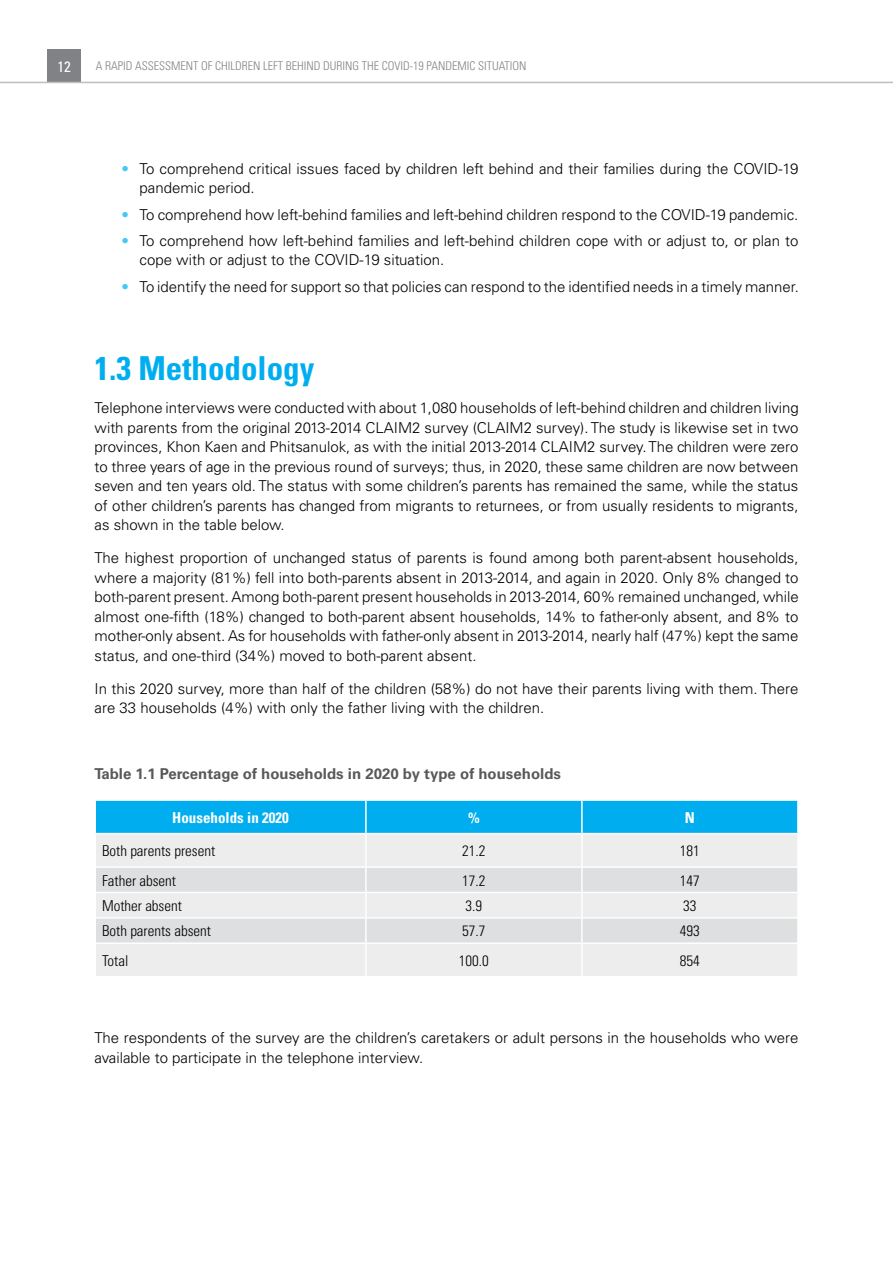
<style>
.page{position:relative;width:893px;height:1263px;background:#fff}
.page>*{position:absolute;margin:0;border:0;box-sizing:border-box;transform-origin:0 0}
.t1{font:700 condensed 33px "Univers";color:#00aeef}
.t2{font:300 15px/19.5px "Univers";color:#000}
.t3{font:300 condensed 15px "Univers";color:#000}
.t4{font:700 15px "Univers";color:#58595b}
.t5{font:700 condensed 15px "Univers";color:#fff}
.t6{font:condensed 15px "Univers";color:#fff}
.t7{font:300 condensed 12px "Univers";color:#808285}
.s1{color:#44c8f5}
</style>
<div class="page">
<div style="left:48px;top:49px;width:33px;height:33px;background:#808285"></div>
<hr style="left:0;top:82px;width:893px;height:1px;background:#bcbec0">
<div style="left:96px;top:801px;width:701px;height:32px;background:#00aeef"></div>
<div style="left:96px;top:834px;width:701px;height:142px;background:#ededee"></div>
<svg style="left:96px;top:868px;width:701px;height:74px;background:#e3e4e5"></svg>
<hr style="left:365px;top:801px;width:2px;height:32px;background:#fff">
<hr style="left:581px;top:801px;width:2px;height:32px;background:#fff">
<hr style="left:365px;top:834px;width:2px;height:32px;background:#fff">
<hr style="left:581px;top:834px;width:2px;height:32px;background:#fff">
<hr style="left:94px;top:866px;width:272px;height:2px;background:#fff">
<hr style="left:366px;top:866px;width:216px;height:2px;background:#fff">
<hr style="left:365px;top:868px;width:2px;height:24px;background:#fff">
<hr style="left:582px;top:866px;width:217px;height:2px;background:#fff">
<hr style="left:581px;top:868px;width:2px;height:24px;background:#fff">
<hr style="left:94px;top:892px;width:272px;height:1px;background:#fff">
<hr style="left:366px;top:892px;width:216px;height:1px;background:#fff">
<hr style="left:365px;top:893px;width:2px;height:24px;background:#fff">
<hr style="left:582px;top:892px;width:217px;height:1px;background:#fff">
<hr style="left:581px;top:893px;width:2px;height:24px;background:#fff">
<hr style="left:94px;top:917px;width:272px;height:1px;background:#fff">
<hr style="left:366px;top:917px;width:216px;height:1px;background:#fff">
<hr style="left:365px;top:918px;width:2px;height:24px;background:#fff">
<hr style="left:582px;top:917px;width:217px;height:1px;background:#fff">
<hr style="left:581px;top:918px;width:2px;height:24px;background:#fff">
<hr style="left:94px;top:942px;width:272px;height:2px;background:#fff">
<hr style="left:366px;top:942px;width:216px;height:2px;background:#fff">
<hr style="left:365px;top:944px;width:2px;height:32px;background:#fff">
<hr style="left:582px;top:942px;width:217px;height:2px;background:#fff">
<hr style="left:581px;top:944px;width:2px;height:32px;background:#fff">
<p class="t6" style="left:58px;top:57px;width:15px">12</p>
<p class="t7" style="left:96px;top:59px;width:432px">A RAPID ASSESSMENT OF CHILDREN LEFT BEHIND DURING THE COVID-19 PANDEMIC SITUATION</p>
<p class="t2" style="left:140px;top:159px;width:660px;text-indent:-18px"><span class="s1">•</span> To comprehend critical issues faced by children left behind and their families during the COVID-19 pandemic period.</p>
<p class="t2" style="left:122px;top:205px;width:678px"><span class="s1">•</span> To comprehend how left-behind families and left-behind children respond to the COVID-19 pandemic.</p>
<p class="t2" style="left:140px;top:231px;width:660px;text-indent:-18px"><span class="s1">•</span> To comprehend how left-behind families and left-behind children cope with or adjust to, or plan to cope with or adjust to the COVID-19 situation.</p>
<p class="t2" style="left:122px;top:277px;width:679px"><span class="s1">•</span> To identify the need for support so that policies can respond to the identified needs in a timely manner.</p>
<h1 class="t1" style="left:94px;top:348px;width:221px">1.3 Methodology</h1>
<p class="t2" style="left:94px;top:398px;width:706px;text-align:justify">Telephone interviews were conducted with about 1,080 households of left-behind children and children living with parents from the original 2013-2014 CLAIM2 survey (CLAIM2 survey). The study is likewise set in two provinces, Khon Kaen and Phitsanulok, as with the initial 2013-2014 CLAIM2 survey. The children were zero to three years of age in the previous round of surveys; thus, in 2020, these same children are now between seven and ten years old. The status with some children’s parents has remained the same, while the status of other children’s parents has changed from migrants to returnees, or from usually residents to migrants, as shown in the table below.</p>
<p class="t2" style="left:94px;top:548px;width:706px;text-align:justify">The highest proportion of unchanged status of parents is found among both parent-absent households, where a majority (81%) fell into both-parents absent in 2013-2014, and again in 2020. Only 8% changed to both-parent present. Among both-parent present households in 2013-2014, 60% remained unchanged, while almost one-fifth (18%) changed to both-parent absent households, 14% to father-only absent, and 8% to mother-only absent. As for households with father-only absent in 2013-2014, nearly half (47%) kept the same status, and one-third (34%) moved to both-parent absent.</p>
<p class="t2" style="left:94px;top:679px;width:705px">In this 2020 survey, more than half of the children (58%) do not have their parents living with them. There are 33 households (4%) with only the father living with the children.</p>
<p class="t4" style="left:94px;top:765px;width:468px">Table 1.1 Percentage of households in 2020 by type of households</p>
<p class="t5" style="left:172px;top:808px;width:118px">Households in 2020</p>
<p class="t5" style="left:468px;top:808px;width:13px">%</p>
<p class="t5" style="left:685px;top:808px;width:12px">N</p>
<p class="t3" style="left:102px;top:842px;width:115px">Both parents present</p>
<p class="t3" style="left:462px;top:842px;width:25px">21.2</p>
<p class="t3" style="left:680px;top:842px;width:21px">181</p>
<p class="t3" style="left:102px;top:871px;width:76px">Father absent</p>
<p class="t3" style="left:462px;top:871px;width:25px">17.2</p>
<p class="t3" style="left:680px;top:871px;width:21px">147</p>
<p class="t3" style="left:102px;top:897px;width:81px">Mother absent</p>
<p class="t3" style="left:466px;top:897px;width:18px">3.9</p>
<p class="t3" style="left:683px;top:897px;width:15px">33</p>
<p class="t3" style="left:102px;top:922px;width:111px">Both parents absent</p>
<p class="t3" style="left:462px;top:922px;width:25px">57.7</p>
<p class="t3" style="left:680px;top:922px;width:21px">493</p>
<p class="t3" style="left:102px;top:951px;width:28px">Total</p>
<p class="t3" style="left:459px;top:951px;width:31px">100.0</p>
<p class="t3" style="left:680px;top:951px;width:21px">854</p>
<p class="t2" style="left:95px;top:1028px;width:705px">The respondents of the survey are the children’s caretakers or adult persons in the households who were available to participate in the telephone interview.</p>
</div>
